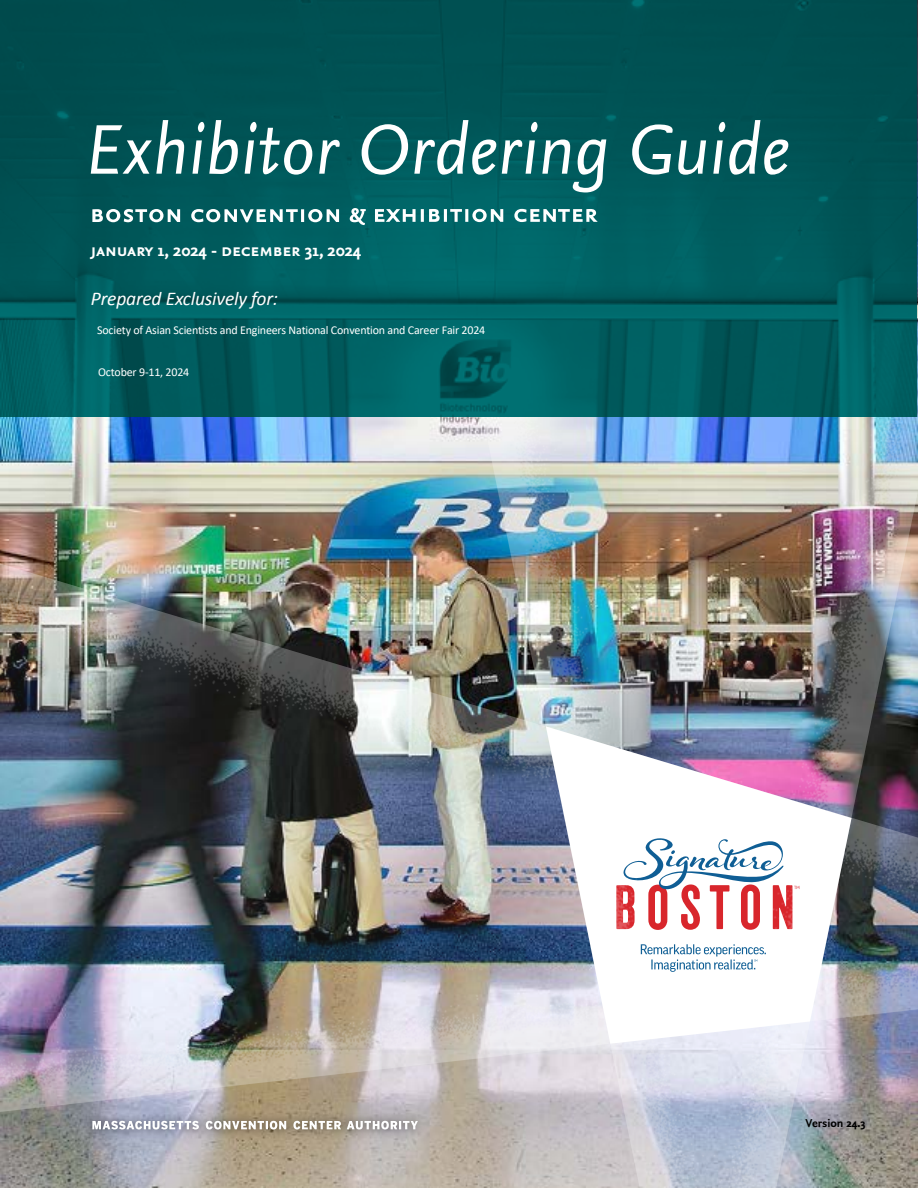
<style>
.page{position:relative;width:918px;height:1188px;background:#fff}
.page>*{position:absolute;margin:0;border:0;box-sizing:border-box;transform-origin:0 0}
.t1{font:italic 73.5px "Nexus Sans Pro";color:#fff}
.t2{font:italic 19.5px "Calibri";letter-spacing:-.01em;color:#fff}
.t3{font:700 18px "Nexus Sans Pro";letter-spacing:-.01em;color:#fff}
.t4{font:12px "Calibri";letter-spacing:-.015em;color:#fff}
.t5{font:700 12px "Nexus Sans Pro";color:#000}
</style>
<div class="page">
<img style="left:0;top:417px;width:314px;height:764px">
<img style="left:314px;top:417px;width:604px;height:771px">
<img style="left:0;top:0;width:918px;height:417px">
<div style="left:83px;top:1111px;width:343px;height:29px;background:#000;opacity:.5"></div>
<svg style="left:92px;top:1121px;width:326px;height:9px"></svg>
<svg style="left:350px;top:208px;width:248px;height:17px"></svg>
<svg style="left:92px;top:209px;width:247px;height:13px"></svg>
<h1 class="t1" style="left:83px;top:94px;width:706px">Exhibitor Ordering Guide</h1>
<h3 class="t3" style="left:91px;top:237px;width:272px">january 1, 2024 - december 31, 2024</h3>
<h2 class="t2" style="left:91px;top:285px;width:189px">Prepared Exclusively for:</h2>
<p class="t4" style="left:97px;top:322px;width:390px">Society of Asian Scientists and Engineers National Convention and Career Fair 2024</p>
<p class="t4" style="left:98px;top:364px;width:93px">October 9-11, 2024</p>
<p class="t5" style="left:805px;top:1114px;width:62px">Version 24.3</p>
</div>
